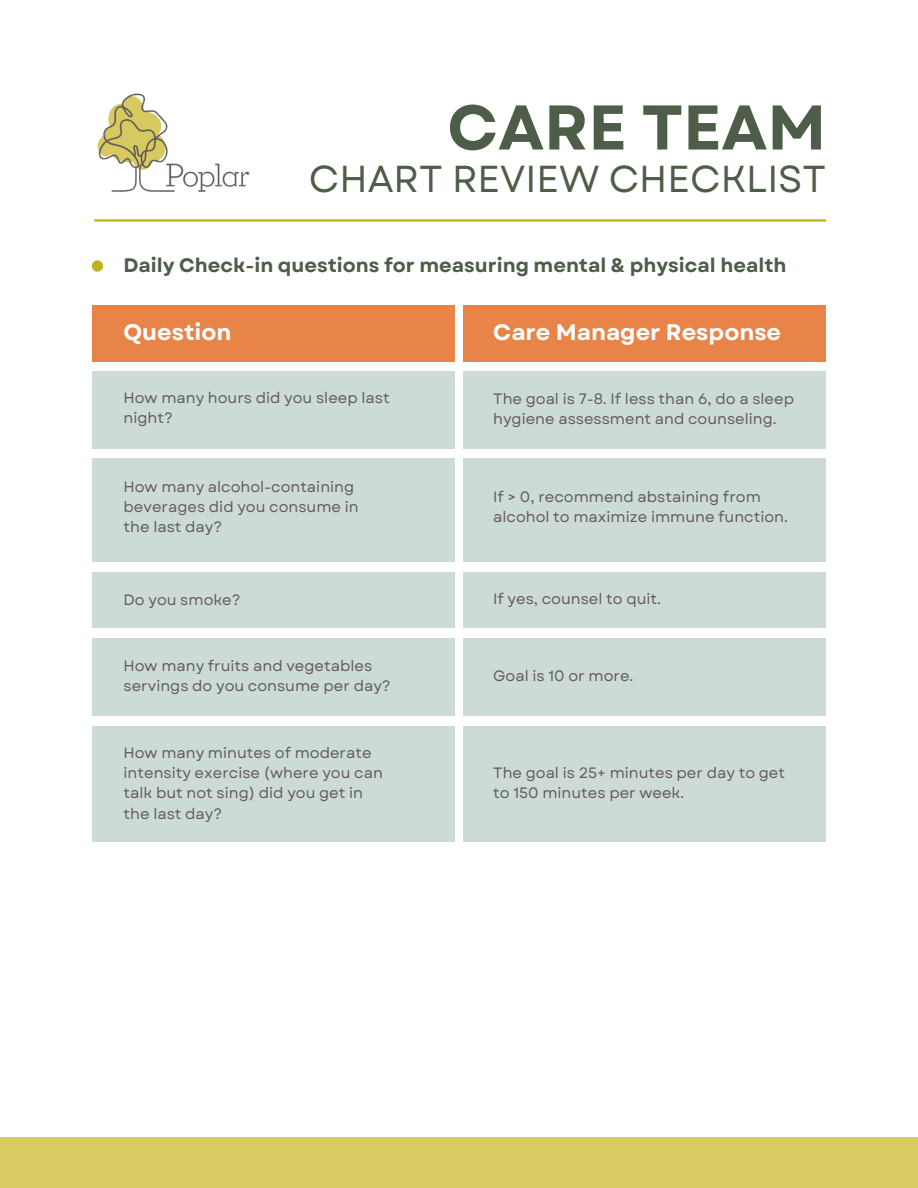
<style>
.page{position:relative;width:918px;height:1188px;background:#fff}
.page>*{position:absolute;margin:0;border:0;box-sizing:border-box;transform-origin:0 0}
.t1{font:700 63px "Garet";color:#4e5d48}
.t2{font:37.5px "Garet";color:#4e5d48}
.t3{font:700 22.5px "Garet";color:#fff}
.t4{font:700 19.5px "Garet";color:#4e5d48}
.t5{font:15px/20.2px "Garet";color:#625b5b}
</style>
<div class="page">
<img style="left:97px;top:93px;width:153px;height:99px">
<hr style="left:94px;top:219px;width:732px;height:3px;background:#bbb322">
<div style="left:0;top:1138px;width:918px;height:50px;background:#d9ca62"></div>
<div style="left:92px;top:260px;width:11px;height:12px;background:#bbb322;border-radius:50%"></div>
<div style="left:92px;top:305px;width:362px;height:56px;background:#e88448"></div>
<div style="left:464px;top:305px;width:362px;height:56px;background:#e88448"></div>
<div style="left:92px;top:371px;width:362px;height:78px;background:#cddbd6"></div>
<div style="left:464px;top:371px;width:362px;height:78px;background:#cddbd6"></div>
<div style="left:92px;top:459px;width:362px;height:103px;background:#cddbd6"></div>
<div style="left:464px;top:459px;width:362px;height:103px;background:#cddbd6"></div>
<div style="left:92px;top:572px;width:362px;height:56px;background:#cddbd6"></div>
<div style="left:464px;top:572px;width:362px;height:56px;background:#cddbd6"></div>
<div style="left:92px;top:638px;width:362px;height:78px;background:#cddbd6"></div>
<div style="left:464px;top:638px;width:362px;height:78px;background:#cddbd6"></div>
<div style="left:92px;top:726px;width:362px;height:116px;background:#cddbd6"></div>
<div style="left:464px;top:726px;width:362px;height:116px;background:#cddbd6"></div>
<p class="t1" style="left:447px;top:82px;width:380px">CARE TEAM</p>
<p class="t2" style="left:309px;top:152px;width:519px">CHART REVIEW CHECKLIST</p>
<p class="t4" style="left:124px;top:251px;width:664px">Daily Check-in questions for measuring mental &amp; physical health</p>
<p class="t3" style="left:124px;top:316px;width:109px">Question</p>
<p class="t3" style="left:493px;top:316px;width:290px">Care Manager Response</p>
<p class="t5" style="left:124px;top:388px;width:268px">How many hours did you sleep last night?</p>
<p class="t5" style="left:493px;top:388px;width:302px">The goal is 7-8. If less than 6, do a sleep hygiene assessment and counseling.</p>
<p class="t5" style="left:124px;top:476px;width:237px">How many alcohol-containing beverages did you consume in the last day?</p>
<p class="t5" style="left:493px;top:486px;width:296px">If &gt; 0, recommend abstaining from alcohol to maximize immune function.</p>
<p class="t5" style="left:124px;top:590px;width:119px">Do you smoke?</p>
<p class="t5" style="left:493px;top:588px;width:169px">If yes, counsel to quit.</p>
<p class="t5" style="left:124px;top:655px;width:269px">How many fruits and vegetables servings do you consume per day?</p>
<p class="t5" style="left:493px;top:665px;width:142px">Goal is 10 or more.</p>
<p class="t5" style="left:124px;top:743px;width:261px">How many minutes of moderate intensity exercise (where you can talk but not sing) did you get in the last day?</p>
<p class="t5" style="left:493px;top:763px;width:293px">The goal is 25+ minutes per day to get to 150 minutes per week.</p>
</div>
